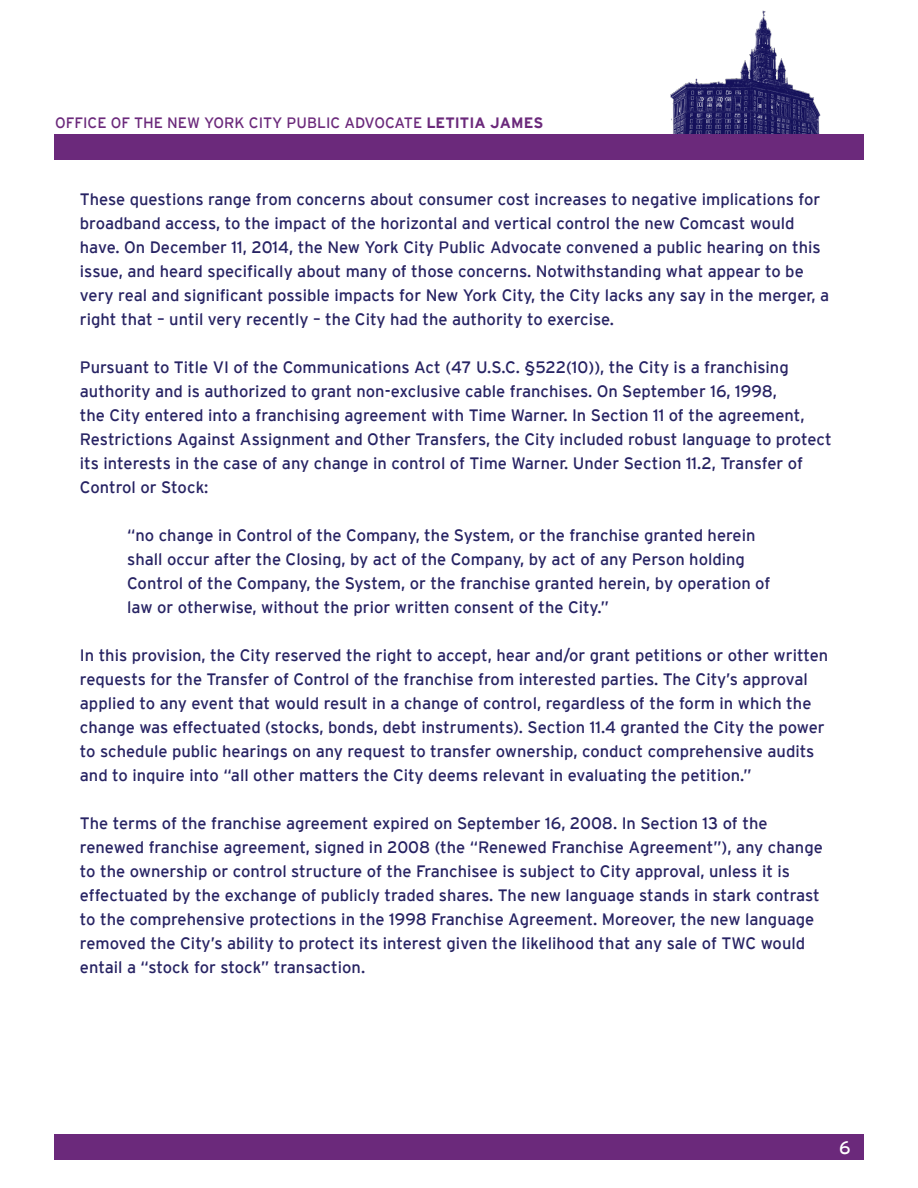
<style>
.page{position:relative;width:918px;height:1188px;background:#fff}
.page>*{position:absolute;margin:0;border:0;box-sizing:border-box;transform-origin:0 0}
.t1{font:18px "Interstate";color:#fff}
.t2{font:16.5px/24px "Interstate";color:#272363}
.t3{font:15px "Interstate";color:#6b297b}
.s1{font-weight:700}
</style>
<div class="page">
<div style="left:54px;top:1134px;width:810px;height:26px;background:#6b297b"></div>
<img style="left:670px;top:10px;width:151px;height:124px">
<div style="left:54px;top:134px;width:810px;height:26px;background:#6b297b"></div>
<p class="t3" style="left:55px;top:114px;width:490px">OFFICE OF THE NEW YORK CITY PUBLIC ADVOCATE <span class="s1">LETITIA JAMES</span></p>
<p class="t2" style="left:80px;top:187px;width:751px">These questions range from concerns about consumer cost increases to negative implications for broadband access, to the impact of the horizontal and vertical control the new Comcast would have. On December 11, 2014, the New York City Public Advocate convened a public hearing on this issue, and heard specifically about many of those concerns. Notwithstanding what appear to be very real and significant possible impacts for New York City, the City lacks any say in the merger, a right that – until very recently – the City had the authority to exercise.</p>
<p class="t2" style="left:80px;top:355px;width:753px">Pursuant to Title VI of the Communications Act (47 U.S.C. §522(10)), the City is a franchising authority and is authorized to grant non-exclusive cable franchises. On September 16, 1998,<br>the City entered into a franchising agreement with Time Warner. In Section 11 of the agreement, Restrictions Against Assignment and Other Transfers, the City included robust language to protect its interests in the case of any change in control of Time Warner. Under Section 11.2, Transfer of Control or Stock:</p>
<p class="t2" style="left:127px;top:523px;width:645px">“no change in Control of the Company, the System, or the franchise granted herein shall occur after the Closing, by act of the Company, by act of any Person holding Control of the Company, the System, or the franchise granted herein, by operation of law or otherwise, without the prior written consent of the City.”</p>
<p class="t2" style="left:80px;top:643px;width:750px">In this provision, the City reserved the right to accept, hear and/or grant petitions or other written requests for the Transfer of Control of the franchise from interested parties. The City’s approval applied to any event that would result in a change of control, regardless of the form in which the change was effectuated (stocks, bonds, debt instruments). Section 11.4 granted the City the power to schedule public hearings on any request to transfer ownership, conduct comprehensive audits and to inquire into “all other matters the City deems relevant in evaluating the petition.”</p>
<p class="t2" style="left:80px;top:811px;width:745px">The terms of the franchise agreement expired on September 16, 2008. In Section 13 of the renewed franchise agreement, signed in 2008 (the “Renewed Franchise Agreement”), any change to the ownership or control structure of the Franchisee is subject to City approval, unless it is effectuated by the exchange of publicly traded shares. The new language stands in stark contrast to the comprehensive protections in the 1998 Franchise Agreement. Moreover, the new language removed the City’s ability to protect its interest given the likelihood that any sale of TWC would entail a “stock for stock” transaction.</p>
<p class="t1" style="left:839px;top:1138px;width:13px">6</p>
</div>
